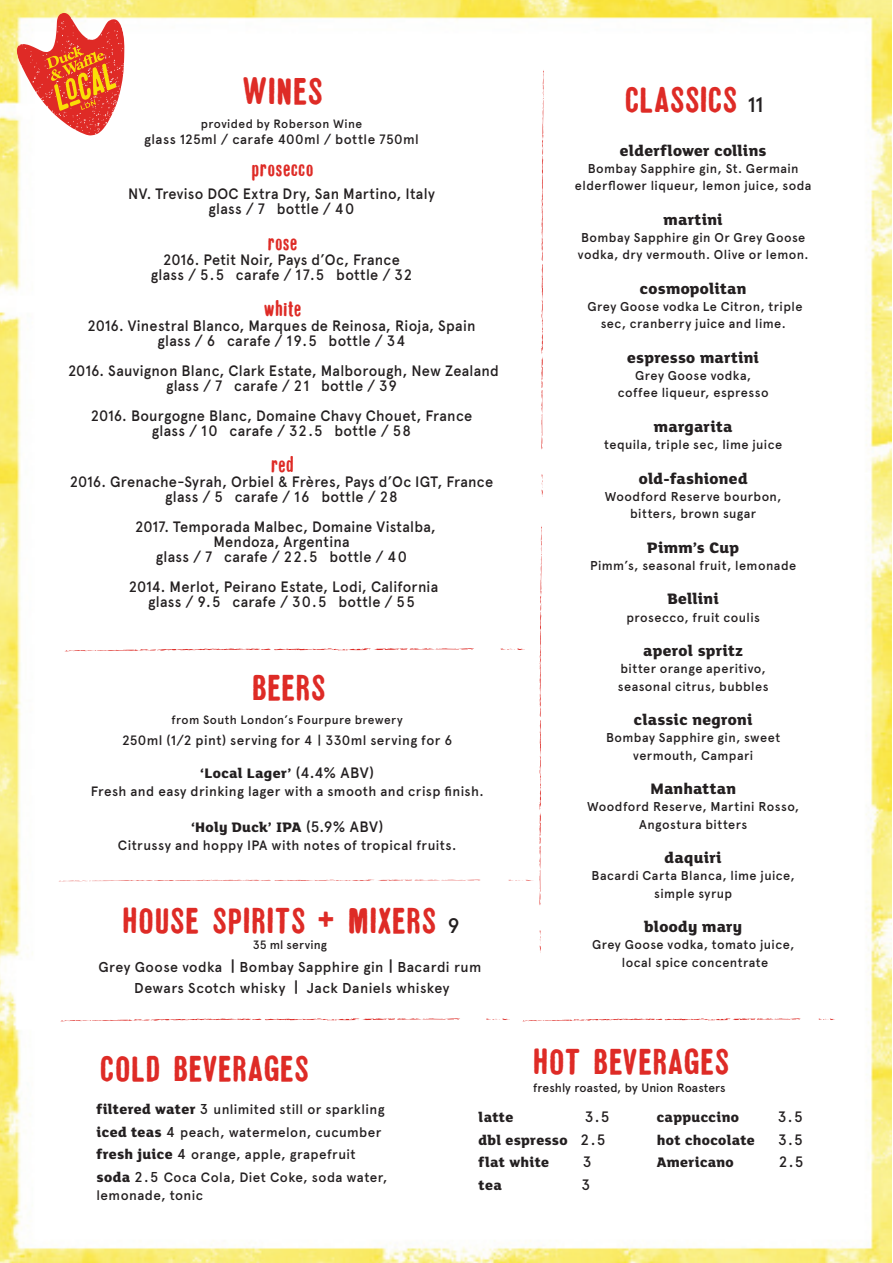
<style>
.page{position:relative;width:893px;height:1263px;background:#fff}
.page>*{position:absolute;margin:0;border:0;box-sizing:border-box;transform-origin:0 0}
.t1{font:45px "Gruen Lemonograf";color:#de2b26}
.t2{font:43.5px "Gruen Lemonograf";color:#de2b26}
.t3{font:27px "Gruen Lemonograf";letter-spacing:-.01em;color:#de2b26}
.t4{font:800 16.5px "FS Lola";letter-spacing:.015em;color:#231f20}
.t5{font:500 15px/15px "Apercu";letter-spacing:.02em;color:#231f20;text-align:center}
.t6{font:800 15px/22.5px "FS Lola";letter-spacing:.02em;color:#231f20}
.t7{font:500 14.25px/21px "Apercu";letter-spacing:.025em;color:#231f20;text-align:center}
.t8{font:500 13.5px/22.5px "Apercu";letter-spacing:.03em;color:#231f20}
.t9{font:500 12.75px/17.2px "Apercu";letter-spacing:.035em;color:#231f20;text-align:center}
.t10{font:500 12px "Apercu";letter-spacing:.03em;color:#231f20}
.t11{font:500 12px "Apercu";letter-spacing:.01em;color:#231f20}
.s1{font-family:"Apercu";font-weight:500}
.s2{font-family:"Apercu";font-weight:500;font-size:21px;color:#231f20}
.s3{font-size:16.5px}
.s4{font-family:"FS Lola";font-weight:800;font-size:15px}
.s5{font-size:14.25px}
</style>
<div class="page">
<img style="left:0;top:0;width:891px;height:1263px">
<svg style="left:17px;top:11px;width:107px;height:124px"></svg>
<svg style="left:542px;top:474px;width:1px;height:23px"></svg>
<svg style="left:541px;top:70px;width:3px;height:380px"></svg>
<svg style="left:540px;top:930px;width:1px;height:23px"></svg>
<svg style="left:64px;top:648px;width:410px;height:4px"></svg>
<svg style="left:500px;top:525px;width:42px;height:381px"></svg>
<svg style="left:58px;top:879px;width:423px;height:3px"></svg>
<svg style="left:485px;top:1019px;width:25px;height:2px"></svg>
<svg style="left:60px;top:1018px;width:400px;height:4px"></svg>
<svg style="left:818px;top:1019px;width:17px;height:2px"></svg>
<svg style="left:522px;top:1018px;width:279px;height:4px"></svg>
<h1 class="t1" style="left:241px;top:75px;width:82px">WINES</h1>
<p class="t10" style="left:201px;top:116px;width:163px">provided by Roberson Wine</p>
<p class="t8" style="left:144px;top:128px;width:276px">glass 125ml / carafe 400ml / bottle 750ml</p>
<h3 class="t3" style="left:250px;top:158px;width:64px">prosecco</h3>
<p class="t5" style="left:128px;top:187px;width:308px">NV. Treviso DOC Extra Dry, San Martino, Italy glass / 7 bottle / 40</p>
<h3 class="t3" style="left:266px;top:233px;width:32px">rose</h3>
<p class="t5" style="left:151px;top:253px;width:263px">2016. Petit Noir, Pays d’Oc, France glass / 5.5 carafe / 17.5 bottle / 32</p>
<h3 class="t3" style="left:263px;top:299px;width:39px">white</h3>
<p class="t5" style="left:87px;top:319px;width:390px">2016. Vinestral Blanco, Marques de Reinosa, Rioja, Spain glass / 6 carafe / 19.5 bottle / 34</p>
<p class="t5" style="left:68px;top:364px;width:432px">2016. Sauvignon Blanc, Clark Estate, Malborough, New Zealand glass / 7 carafe / 21 bottle / 39</p>
<p class="t5" style="left:91px;top:409px;width:383px">2016. Bourgogne Blanc, Domaine Chavy Chouet, France glass / 10 carafe / 32.5 bottle / 58</p>
<h3 class="t3" style="left:270px;top:455px;width:25px">red</h3>
<p class="t5" style="left:70px;top:475px;width:425px">2016. Grenache-Syrah, Orbiel &amp; Frères, Pays d’Oc IGT, France glass / 5 carafe / 16 bottle / 28</p>
<p class="t5" style="left:135px;top:520px;width:302px">2017. Temporada Malbec, Domaine Vistalba,<br>Mendoza, Argentina<br>glass / 7 carafe / 22.5 bottle / 40</p>
<p class="t5" style="left:129px;top:580px;width:311px">2014. Merlot, Peirano Estate, Lodi, California glass / 9.5 carafe / 30.5 bottle / 55</p>
<h2 class="t2" style="left:250px;top:671px;width:76px">BEERS</h2>
<p class="t10" style="left:172px;top:712px;width:233px">from South London’s Fourpure brewery</p>
<p class="t8" style="left:122px;top:728px;width:332px">250ml (1/2 pint) serving for 4 | 330ml serving for 6</p>
<p class="t6" style="left:200px;top:760px;width:175px">‘Local Lager’ <span class="s1">(4.4% ABV)</span></p>
<p class="t8" style="left:91px;top:779px;width:394px">Fresh and easy drinking lager with a smooth and crisp finish.</p>
<p class="t6" style="left:191px;top:814px;width:194px">‘Holy Duck’ IPA <span class="s1">(5.9% ABV)</span></p>
<p class="t8" style="left:118px;top:833px;width:340px">Citrussy and hoppy IPA with notes of tropical fruits.</p>
<h2 class="t2" style="left:120px;top:904px;width:341px">HOUSE SPIRITS + MIXERS <span class="s2">9</span></h2>
<p class="t10" style="left:253px;top:938px;width:76px">35 ml serving</p>
<p class="t7" style="left:98px;top:956px;width:384px">Grey Goose vodka <span class="s3">|</span> Bombay Sapphire gin <span class="s3">|</span> Bacardi rum<br>Dewars Scotch whisky <span class="s3">|</span> Jack Daniels whiskey</p>
<h2 class="t2" style="left:98px;top:1052px;width:211px">COLD BEVERAGES</h2>
<h2 class="t2" style="left:623px;top:84px;width:142px">CLASSICS <span class="s2">11</span></h2>
<p class="t4" style="left:620px;top:139px;width:148px">elderflower collins</p>
<p class="t9" style="left:575px;top:160px;width:238px">Bombay Sapphire gin, St. Germain elderflower liqueur, lemon juice, soda</p>
<p class="t4" style="left:664px;top:208px;width:61px">martini</p>
<p class="t9" style="left:578px;top:229px;width:232px;text-align:left">Bombay Sapphire gin Or Grey Goose vodka, dry vermouth. Olive or lemon.</p>
<p class="t4" style="left:640px;top:277px;width:108px">cosmopolitan</p>
<p class="t9" style="left:587px;top:298px;width:217px">Grey Goose vodka Le Citron, triple sec, cranberry juice and lime.</p>
<p class="t4" style="left:627px;top:346px;width:134px">espresso martini</p>
<p class="t9" style="left:618px;top:367px;width:152px">Grey Goose vodka, coffee liqueur, espresso</p>
<p class="t4" style="left:654px;top:415px;width:80px">margarita</p>
<p class="t9" style="left:604px;top:436px;width:180px">tequila, triple sec, lime juice</p>
<p class="t4" style="left:639px;top:467px;width:110px">old-fashioned</p>
<p class="t9" style="left:605px;top:488px;width:178px">Woodford Reserve bourbon, bitters, brown sugar</p>
<p class="t4" style="left:647px;top:536px;width:93px">Pimm’s Cup</p>
<p class="t9" style="left:590px;top:557px;width:207px">Pimm’s, seasonal fruit, lemonade</p>
<p class="t4" style="left:667px;top:587px;width:53px">Bellini</p>
<p class="t9" style="left:626px;top:608px;width:135px">prosecco, fruit coulis</p>
<p class="t4" style="left:643px;top:639px;width:101px">aperol spritz</p>
<p class="t9" style="left:618px;top:660px;width:152px;text-align:left">bitter orange aperitivo, seasonal citrus, bubbles</p>
<p class="t4" style="left:634px;top:708px;width:120px">classic negroni</p>
<p class="t9" style="left:606px;top:729px;width:176px">Bombay Sapphire gin, sweet vermouth, Campari</p>
<p class="t4" style="left:650px;top:777px;width:87px">Manhattan</p>
<p class="t9" style="left:587px;top:798px;width:214px">Woodford Reserve, Martini Rosso,<br>Angostura bitters</p>
<p class="t4" style="left:665px;top:846px;width:59px">daquiri</p>
<p class="t9" style="left:592px;top:867px;width:205px">Bacardi Carta Blanca, lime juice, simple syrup</p>
<p class="t4" style="left:644px;top:915px;width:99px">bloody mary</p>
<p class="t9" style="left:592px;top:936px;width:204px;line-height:18px">Grey Goose vodka, tomato juice, local spice concentrate</p>
<h2 class="t2" style="left:531px;top:1046px;width:198px">HOT BEVERAGES</h2>
<p class="t11" style="left:533px;top:1081px;width:194px">freshly roasted, by Union Roasters</p>
<p class="t8" style="left:97px;top:1098px;width:292px"><span class="s4">filtered water</span> <span class="s5">3</span> unlimited still or sparkling <span class="s4">iced teas</span> <span class="s5">4</span> peach, watermelon, cucumber <span class="s4">fresh juice</span> <span class="s5">4</span> orange, apple, grapefruit <span class="s4">soda</span> <span class="s5">2.5</span> Coca Cola, Diet Coke, soda water,</p>
<p class="t8" style="left:97px;top:1184px;width:108px">lemonade, tonic</p>
<p class="t6" style="left:479px;top:1105px;width:36px">latte</p>
<p class="t5" style="left:585px;top:1109px;width:26px">3.5</p>
<p class="t6" style="left:479px;top:1128px;width:128px">dbl espresso <span class="s1">2.5 </span>flat white</p>
<p class="t5" style="left:583px;top:1154px;width:10px">3</p>
<p class="t6" style="left:479px;top:1173px;width:25px">tea</p>
<p class="t5" style="left:581px;top:1177px;width:10px">3</p>
<p class="t6" style="left:657px;top:1105px;width:84px">cappuccino</p>
<p class="t5" style="left:778px;top:1109px;width:26px">3.5</p>
<p class="t6" style="left:657px;top:1128px;width:100px">hot chocolate</p>
<p class="t5" style="left:778px;top:1132px;width:26px">3.5</p>
<p class="t6" style="left:657px;top:1150px;width:78px">Americano</p>
<p class="t5" style="left:779px;top:1154px;width:26px">2.5</p>
</div>
